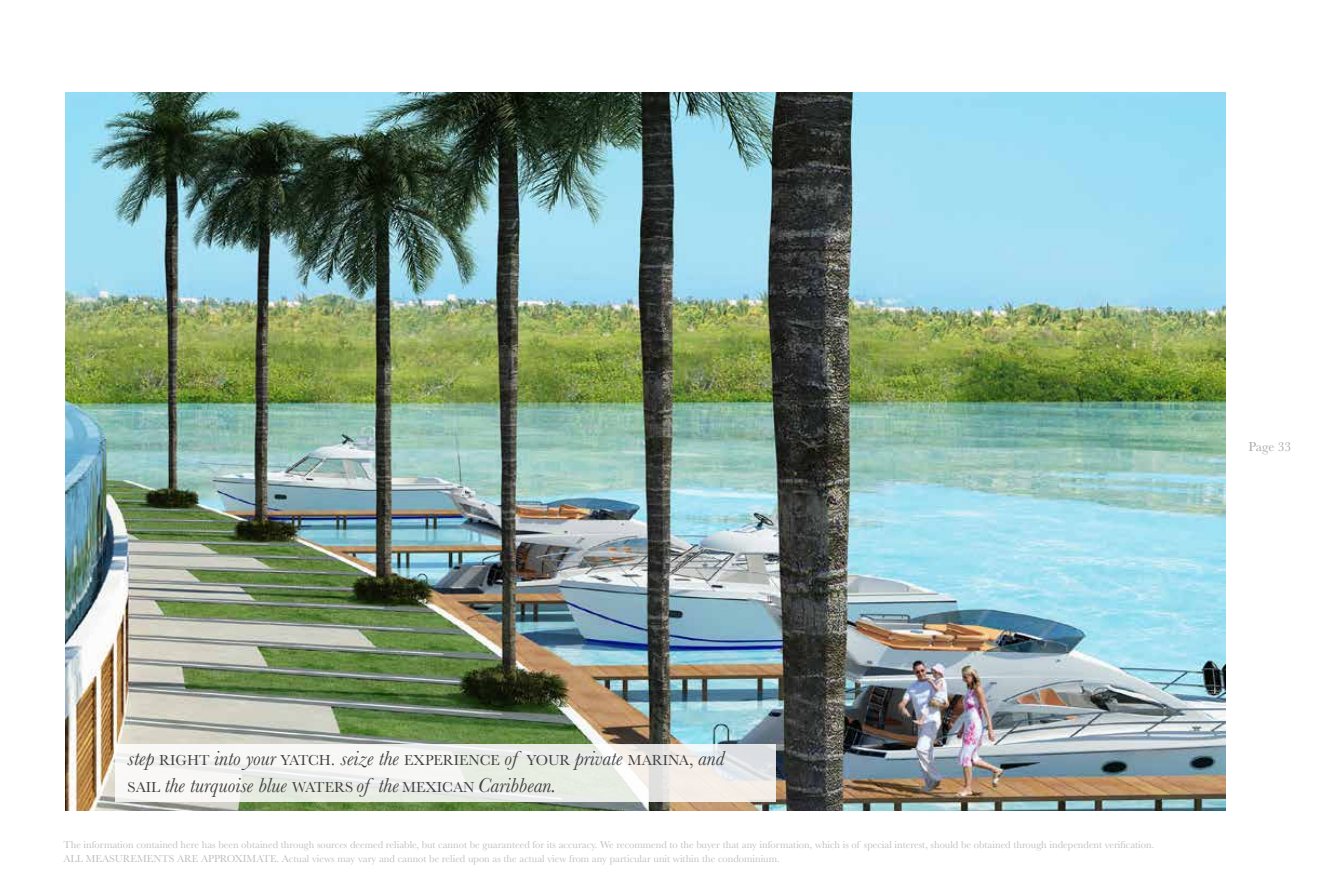
<style>
.page{position:relative;width:1319px;height:893px;background:#fff}
.page>*{position:absolute;margin:0;border:0;box-sizing:border-box;transform-origin:0 0}
.t1{font:italic 21px/27px "Baskerville";color:#414042}
.t2{font:13.5px "Baskerville";color:#a7a9ac}
.t3{font:10.5px/13.5px "Baskerville";color:#bcbec0}
.s1{font-style:normal;font-size:15px}
.s2{font-style:normal;font-size:18px}
</style>
<div class="page">
<img style="left:65px;top:92px;width:1159px;height:718px">
<svg style="left:115px;top:744px;width:661px;height:57px"></svg>
<p class="t2" style="left:1248px;top:438px;width:44px">Page 33</p>
<h1 class="t1" style="left:128px;top:745px;width:598px">step <span class="s1">RIGHT</span> into your <span class="s1">YATCH</span><span class="s2">.</span> seize the <span class="s1">EXPERIENCE</span> of <span class="s1">YOUR</span> private <span class="s1">MARINA</span><span class="s2">,</span> and<br><span class="s1">SAIL</span> the turquoise blue <span class="s1">WATERS</span> of the <span class="s1">MEXICAN</span> Caribbean.</h1>
<p class="t3" style="left:63px;top:838px;width:1092px">The information contained here has been obtained through sources deemed reliable, but cannot be guaranteed for its accuracy. We recommend to the buyer that any information, which is of special interest, should be obtained through independent verification.<br>ALL MEASUREMENTS ARE APPROXIMATE. Actual views may vary and cannot be relied upon as the actual view from any particular unit within the condominium.</p>
</div>
